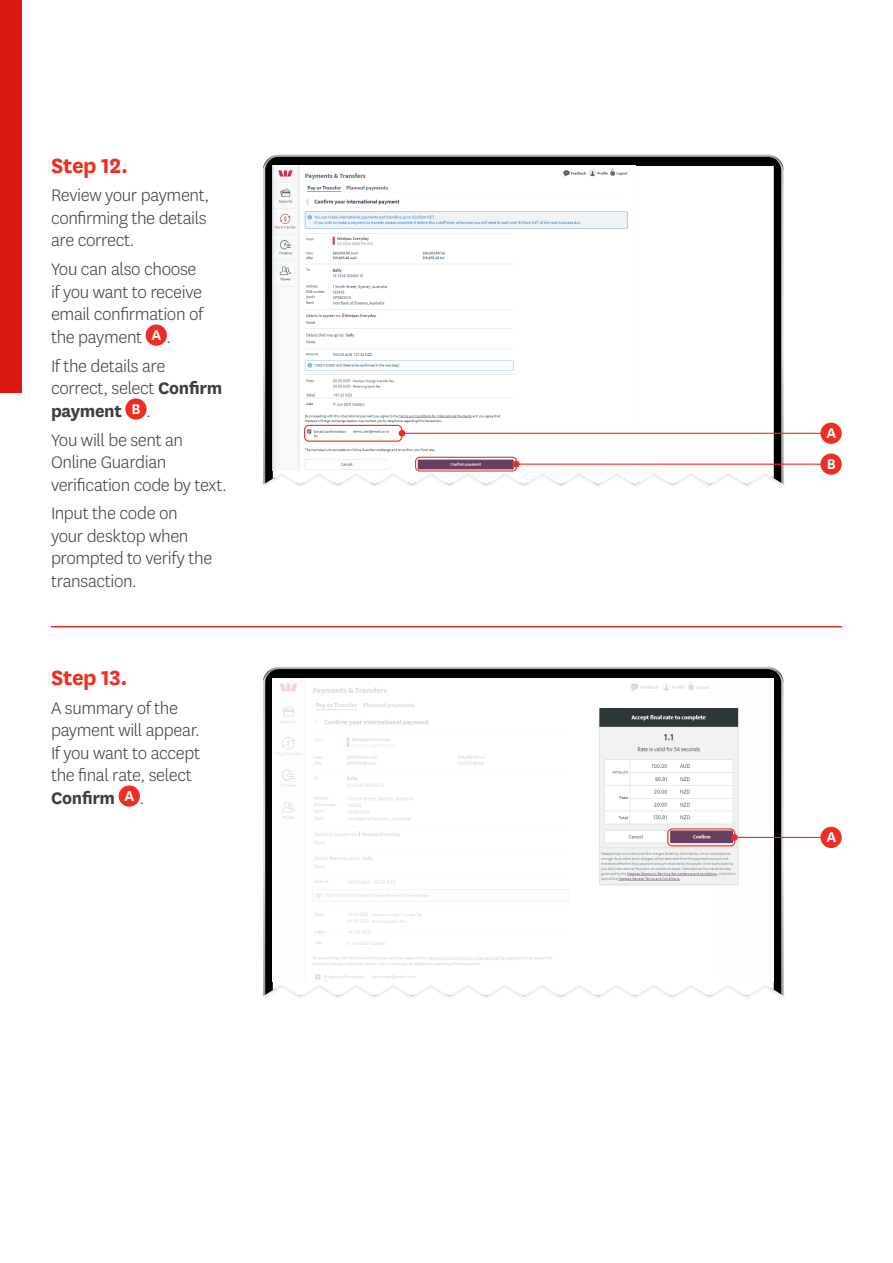
<style>
.page{position:relative;width:893px;height:1263px;background:#fff}
.page>*{position:absolute;margin:0;border:0;box-sizing:border-box;transform-origin:0 0}
.Body{font:700 24px "National LF";letter-spacing:-.02em;color:#ee2e22}
.Body-2{font:300 19.5px/22.5px "National LF";letter-spacing:-.02em;color:#3e3e3f}
.small_text{font:600 16.5px "National LF";color:#fff}
.s1{font-weight:700}
</style>
<div class="page">
<div style="left:0;top:0;width:22px;height:393px;background:#da1710"></div>
<hr style="left:51px;top:626px;width:791px;height:1px;background:#ee2e22">
<div style="left:146px;top:324px;width:21px;height:22px;background:#ee2e22;border-radius:50%"></div>
<div style="left:125px;top:398px;width:22px;height:22px;background:#ee2e22;border-radius:50%"></div>
<div style="left:119px;top:785px;width:21px;height:22px;background:#ee2e22;border-radius:50%"></div>
<svg style="left:263px;top:155px;width:522px;height:330px;background:#464646"></svg>
<svg style="left:273px;top:166px;width:501px;height:319px"></svg>
<img style="left:273px;top:166px;width:363px;height:304px">
<svg style="left:263px;top:667px;width:522px;height:329px;background:#3e3e3e"></svg>
<svg style="left:273px;top:678px;width:501px;height:318px"></svg>
<img style="left:273px;top:678px;width:500px;height:304px">
<hr style="left:516px;top:464px;width:310px;height:1px;background:#ee2e22">
<div style="left:513px;top:461px;width:7px;height:6px;background:#ee2e22;border-radius:50%"></div>
<hr style="left:734px;top:837px;width:94px;height:1px;background:#ee2e22">
<div style="left:731px;top:834px;width:7px;height:7px;background:#ee2e22;border-radius:50%"></div>
<hr style="left:402px;top:433px;width:424px;height:1px;background:#ee2e22">
<div style="left:399px;top:430px;width:6px;height:7px;background:#ee2e22;border-radius:50%"></div>
<div style="left:820px;top:453px;width:22px;height:22px;background:#ee2e22;border-radius:50%"></div>
<div style="left:820px;top:827px;width:22px;height:21px;background:#ee2e22;border-radius:50%"></div>
<div style="left:820px;top:423px;width:22px;height:21px;background:#ee2e22;border-radius:50%"></div>
<div style="left:415px;top:457px;width:102px;height:15px;border:1px solid #ee2e22;border-radius:4px"></div>
<div style="left:667px;top:828px;width:68px;height:18px;border:1px solid #ee2e22;border-radius:4px"></div>
<div style="left:304px;top:425px;width:98px;height:17px;border:1px solid #ee2e22;border-radius:4px"></div>
<p class="Body" style="left:51px;top:148px;width:79px">Step 12.</p>
<p class="Body-2" style="left:51px;top:184px;width:160px">Review your payment, confirming the details are correct.</p>
<p class="Body-2" style="left:51px;top:257px;width:154px">You can also choose if you want to receive email confirmation of the payment</p>
<p class="small_text" style="left:151px;top:323px;width:11px">A</p>
<p class="Body-2" style="left:167px;top:325px;width:6px">.</p>
<p class="Body-2" style="left:51px;top:354px;width:173px">If the details are correct, select <span class="s1">Confirm payment</span></p>
<p class="small_text" style="left:132px;top:397px;width:11px">B</p>
<p class="Body-2" style="left:146px;top:399px;width:6px">.</p>
<p class="Body-2" style="left:51px;top:428px;width:178px">You will be sent an<br>Online Guardian verification code by text.</p>
<p class="Body-2" style="left:51px;top:502px;width:163px">Input the code on your desktop when prompted to verify the transaction.</p>
<p class="Body" style="left:51px;top:660px;width:78px">Step 13.</p>
<p class="Body-2" style="left:51px;top:696px;width:151px">A summary of the payment will appear.<br>If you want to accept the final rate, select<br><span class="s1">Confirm</span></p>
<p class="small_text" style="left:125px;top:784px;width:11px">A</p>
<p class="Body-2" style="left:140px;top:786px;width:6px">.</p>
<p class="small_text" style="left:826px;top:421px;width:11px">A</p>
<p class="small_text" style="left:827px;top:452px;width:11px">B</p>
<p class="small_text" style="left:826px;top:826px;width:11px">A</p>
</div>
